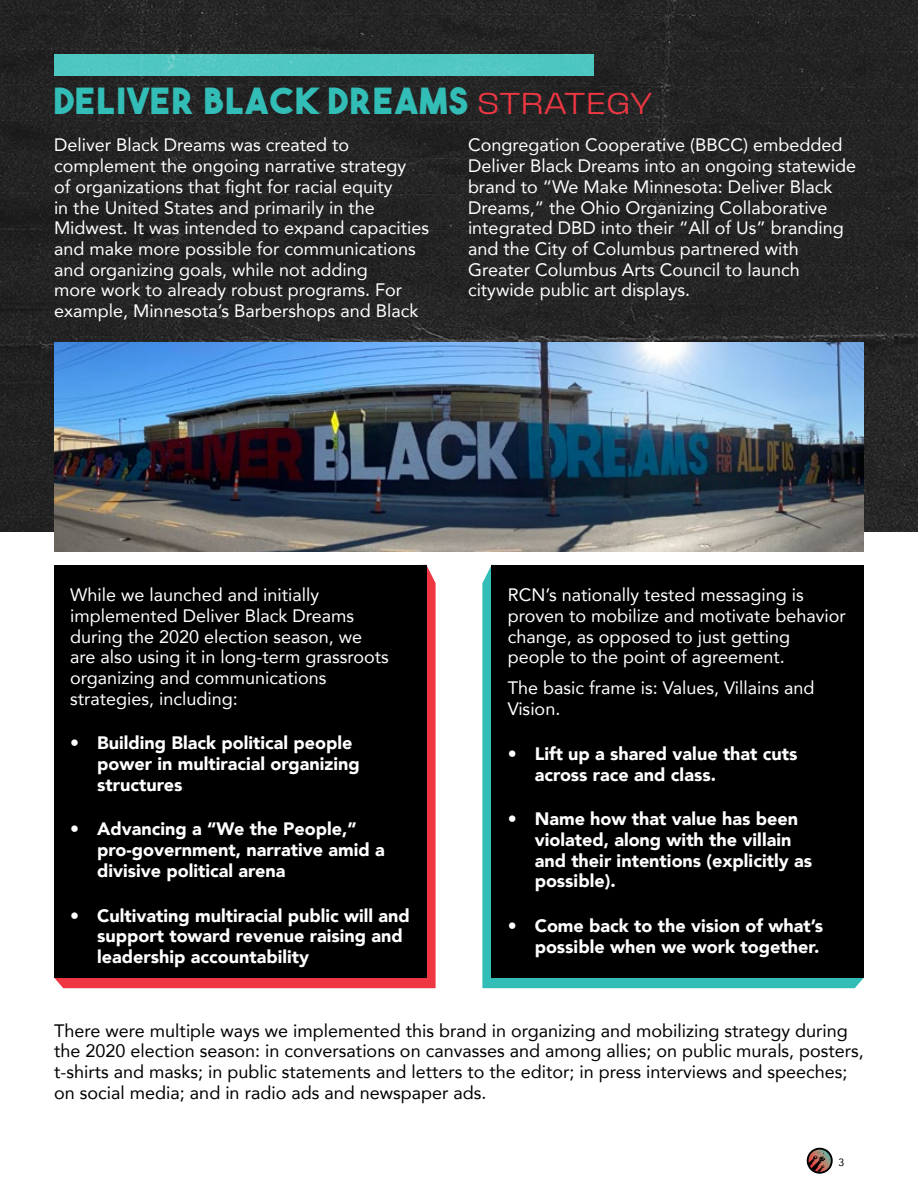
<style>
.page{position:relative;width:918px;height:1188px;background:#fff}
.page>*{position:absolute;margin:0;border:0;box-sizing:border-box;transform-origin:0 0}
.t1{font:36px "The Bold Font";letter-spacing:.05em;color:#33bdb7}
.t2{font:18px/20.7px "Avenir";color:#fff}
.t3{font:900 18px/20.7px "Avenir";color:#fff}
.t4{font:18px/20.7px "Avenir";color:#000101}
.t5{font:10.5px "Avenir";color:#000}
.s1{font-family:"Fixture";font-weight:300;font-stretch:expanded;font-size:30px;color:#ef3743}
</style>
<div class="page">
<svg style="left:807px;top:1148px;width:26px;height:25px"></svg>
<img style="left:0;top:0;width:918px;height:531px">
<svg style="left:54px;top:565px;width:382px;height:423px;background:#cc323c"></svg>
<svg style="left:482px;top:565px;width:382px;height:423px;background:#3bb8b2"></svg>
<div style="left:54px;top:565px;width:372px;height:412px;background:#000"></div>
<div style="left:492px;top:565px;width:372px;height:412px;background:#000"></div>
<img style="left:54px;top:342px;width:810px;height:210px">
<h1 class="t1" style="left:54px;top:78px;width:600px">DELIVER BLACK DREAMS <span class="s1">STRATEGY</span></h1>
<p class="t2" style="left:54px;top:134px;width:377px">Deliver Black Dreams was created to complement the ongoing narrative strategy<br>of organizations that fight for racial equity<br>in the United States and primarily in the Midwest. It was intended to expand capacities and make more possible for communications and organizing goals, while not adding<br>more work to already robust programs. For example, Minnesota’s Barbershops and Black</p>
<p class="t2" style="left:468px;top:134px;width:390px">Congregation Cooperative (BBCC) embedded Deliver Black Dreams into an ongoing statewide brand to “We Make Minnesota: Deliver Black Dreams,” the Ohio Organizing Collaborative integrated DBD into their “All of Us” branding and the City of Columbus partnered with Greater Columbus Arts Council to launch citywide public art displays.</p>
<p class="t2" style="left:70px;top:584px;width:320px">While we launched and initially implemented Deliver Black Dreams during the 2020 election season, we are also using it in long-term grassroots organizing and communications strategies, including:</p>
<p class="t3" style="left:97px;top:732px;width:264px;text-indent:-27px">• Building Black political people power in multiracial organizing structures</p>
<p class="t3" style="left:97px;top:818px;width:289px;text-indent:-27px">• Advancing a “We the People,” pro-government, narrative amid a divisive political arena</p>
<p class="t3" style="left:97px;top:904px;width:314px;text-indent:-27px">• Cultivating multiracial public will and support toward revenue raising and leadership accountability</p>
<p class="t2" style="left:508px;top:584px;width:340px">RCN’s nationally tested messaging is proven to mobilize and motivate behavior change, as opposed to just getting people to the point of agreement.</p>
<p class="t2" style="left:508px;top:677px;width:308px">The basic frame is: Values, Villains and<br>Vision.</p>
<p class="t3" style="left:535px;top:743px;width:264px;text-indent:-27px">• Lift up a shared value that cuts across race and class.</p>
<p class="t3" style="left:535px;top:808px;width:279px;text-indent:-27px">• Name how that value has been violated, along with the villain and their intentions (explicitly as possible).</p>
<p class="t3" style="left:508px;top:915px;width:317px;text-align:right">• Come back to the vision of what’s possible when we work together.</p>
<p class="t4" style="left:54px;top:1020px;width:811px">There were multiple ways we implemented this brand in organizing and mobilizing strategy during the 2020 election season: in conversations on canvasses and among allies; on public murals, posters, t-shirts and masks; in public statements and letters to the editor; in press interviews and speeches; on social media; and in radio ads and newspaper ads.</p>
<p class="t5" style="left:839px;top:1154px;width:7px">3</p>
</div>
